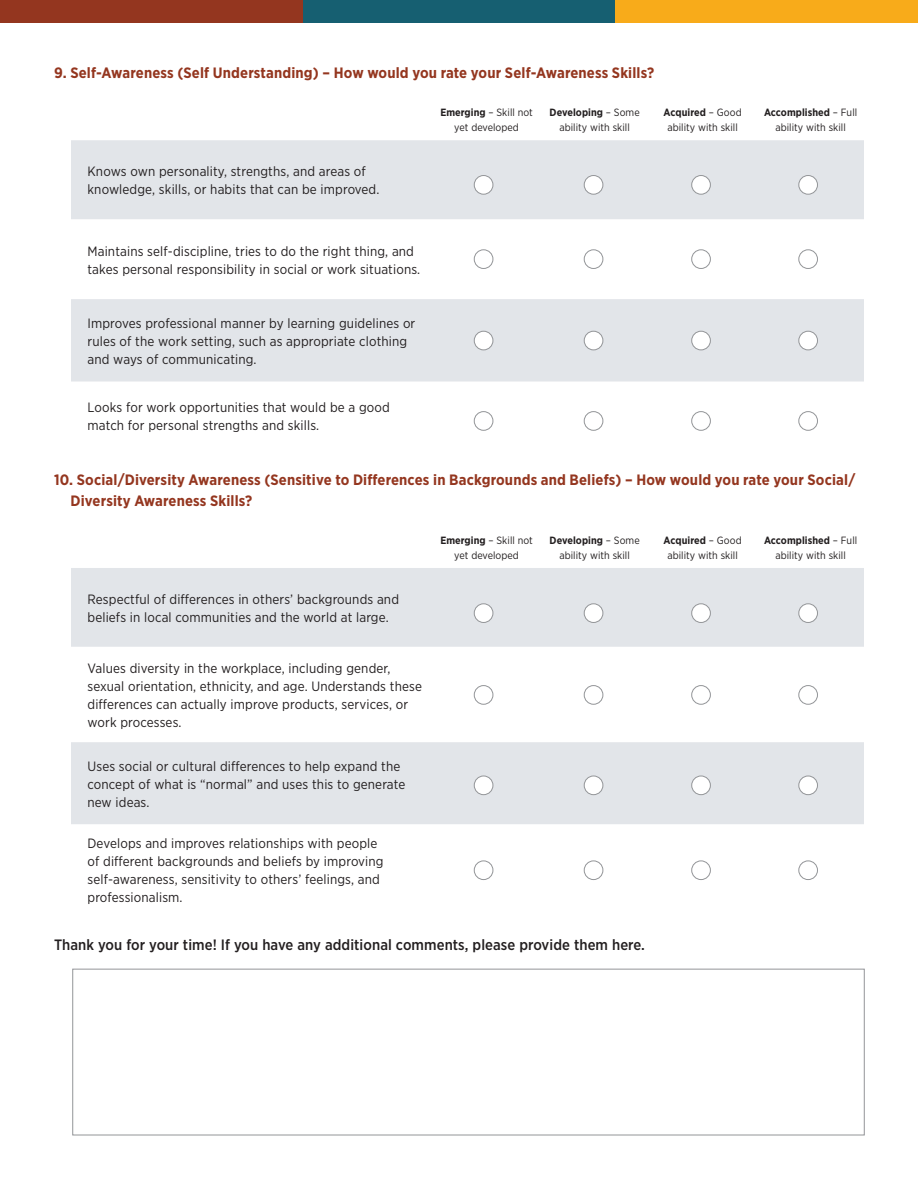
<style>
.page{position:relative;width:918px;height:1188px;background:#fff}
.page>*{position:absolute;margin:0;border:0;box-sizing:border-box;transform-origin:0 0}
.Questions{font:700 15px/21px "Gotham Narrow";letter-spacing:.01em;color:#94361f}
.sub_headers{font:500 15px "Gotham Narrow";letter-spacing:.005em;color:#231f20}
.Skills_assessment_bo{font:13.5px/18px "Gotham Narrow";letter-spacing:.01em;color:#231f20}
.body{font:10.5px/15px "Gotham Narrow";letter-spacing:.005em;color:#231f20;text-align:center}
.s1{font-weight:700}
</style>
<div class="page">
<div style="left:303px;top:0;width:312px;height:23px;background:#165f71"></div>
<div style="left:0;top:0;width:303px;height:23px;background:#94361f"></div>
<div style="left:615px;top:0;width:303px;height:23px;background:#f8ab1a"></div>
<svg style="left:71px;top:140px;width:793px;height:242px;fill:#e2e5e9"></svg>
<svg style="left:71px;top:568px;width:793px;height:256px;fill:#e2e5e9"></svg>
<div style="left:474px;top:176px;width:19px;height:18px;background:#fff;border-radius:50%"></div>
<div style="left:474px;top:175px;width:19px;height:20px;border:1px solid #939598;border-radius:50%"></div>
<div style="left:474px;top:604px;width:19px;height:18px;background:#fff;border-radius:50%"></div>
<div style="left:474px;top:603px;width:19px;height:20px;border:1px solid #939598;border-radius:50%"></div>
<div style="left:584px;top:176px;width:19px;height:18px;background:#fff;border-radius:50%"></div>
<div style="left:584px;top:175px;width:19px;height:20px;border:1px solid #939598;border-radius:50%"></div>
<div style="left:584px;top:604px;width:19px;height:18px;background:#fff;border-radius:50%"></div>
<div style="left:584px;top:603px;width:19px;height:20px;border:1px solid #939598;border-radius:50%"></div>
<div style="left:692px;top:176px;width:18px;height:18px;background:#fff;border-radius:50%"></div>
<div style="left:691px;top:175px;width:20px;height:20px;border:1px solid #939598;border-radius:50%"></div>
<div style="left:692px;top:604px;width:18px;height:18px;background:#fff;border-radius:50%"></div>
<div style="left:691px;top:603px;width:20px;height:20px;border:1px solid #939598;border-radius:50%"></div>
<div style="left:799px;top:176px;width:19px;height:18px;background:#fff;border-radius:50%"></div>
<div style="left:798px;top:175px;width:20px;height:20px;border:1px solid #939598;border-radius:50%"></div>
<div style="left:799px;top:604px;width:19px;height:18px;background:#fff;border-radius:50%"></div>
<div style="left:798px;top:603px;width:20px;height:20px;border:1px solid #939598;border-radius:50%"></div>
<div style="left:474px;top:250px;width:19px;height:18px;background:#fff;border-radius:50%"></div>
<div style="left:474px;top:249px;width:19px;height:20px;border:1px solid #939598;border-radius:50%"></div>
<div style="left:474px;top:686px;width:19px;height:18px;background:#fff;border-radius:50%"></div>
<div style="left:474px;top:685px;width:19px;height:20px;border:1px solid #939598;border-radius:50%"></div>
<div style="left:584px;top:250px;width:19px;height:18px;background:#fff;border-radius:50%"></div>
<div style="left:584px;top:249px;width:19px;height:20px;border:1px solid #939598;border-radius:50%"></div>
<div style="left:584px;top:686px;width:19px;height:18px;background:#fff;border-radius:50%"></div>
<div style="left:584px;top:685px;width:19px;height:20px;border:1px solid #939598;border-radius:50%"></div>
<div style="left:692px;top:250px;width:18px;height:18px;background:#fff;border-radius:50%"></div>
<div style="left:691px;top:249px;width:20px;height:20px;border:1px solid #939598;border-radius:50%"></div>
<div style="left:692px;top:686px;width:18px;height:18px;background:#fff;border-radius:50%"></div>
<div style="left:691px;top:685px;width:20px;height:20px;border:1px solid #939598;border-radius:50%"></div>
<div style="left:799px;top:250px;width:19px;height:18px;background:#fff;border-radius:50%"></div>
<div style="left:798px;top:249px;width:20px;height:20px;border:1px solid #939598;border-radius:50%"></div>
<div style="left:799px;top:686px;width:19px;height:18px;background:#fff;border-radius:50%"></div>
<div style="left:798px;top:685px;width:20px;height:20px;border:1px solid #939598;border-radius:50%"></div>
<div style="left:474px;top:331px;width:19px;height:19px;background:#fff;border-radius:50%"></div>
<div style="left:474px;top:331px;width:19px;height:19px;border:1px solid #939598;border-radius:50%"></div>
<div style="left:474px;top:776px;width:19px;height:19px;background:#fff;border-radius:50%"></div>
<div style="left:474px;top:776px;width:19px;height:19px;border:1px solid #939598;border-radius:50%"></div>
<div style="left:584px;top:331px;width:19px;height:19px;background:#fff;border-radius:50%"></div>
<div style="left:584px;top:331px;width:19px;height:19px;border:1px solid #939598;border-radius:50%"></div>
<div style="left:584px;top:776px;width:19px;height:19px;background:#fff;border-radius:50%"></div>
<div style="left:584px;top:776px;width:19px;height:19px;border:1px solid #939598;border-radius:50%"></div>
<div style="left:692px;top:331px;width:18px;height:19px;background:#fff;border-radius:50%"></div>
<div style="left:691px;top:331px;width:20px;height:19px;border:1px solid #939598;border-radius:50%"></div>
<div style="left:692px;top:776px;width:18px;height:19px;background:#fff;border-radius:50%"></div>
<div style="left:691px;top:776px;width:20px;height:19px;border:1px solid #939598;border-radius:50%"></div>
<div style="left:799px;top:331px;width:19px;height:19px;background:#fff;border-radius:50%"></div>
<div style="left:798px;top:331px;width:20px;height:19px;border:1px solid #939598;border-radius:50%"></div>
<div style="left:799px;top:776px;width:19px;height:19px;background:#fff;border-radius:50%"></div>
<div style="left:798px;top:776px;width:20px;height:19px;border:1px solid #939598;border-radius:50%"></div>
<div style="left:474px;top:411px;width:19px;height:20px;border:1px solid #939598;border-radius:50%"></div>
<div style="left:474px;top:861px;width:19px;height:19px;border:1px solid #939598;border-radius:50%"></div>
<div style="left:584px;top:411px;width:19px;height:20px;border:1px solid #939598;border-radius:50%"></div>
<div style="left:584px;top:861px;width:19px;height:19px;border:1px solid #939598;border-radius:50%"></div>
<div style="left:691px;top:411px;width:20px;height:20px;border:1px solid #939598;border-radius:50%"></div>
<div style="left:691px;top:861px;width:20px;height:19px;border:1px solid #939598;border-radius:50%"></div>
<div style="left:798px;top:411px;width:20px;height:20px;border:1px solid #939598;border-radius:50%"></div>
<div style="left:798px;top:861px;width:20px;height:19px;border:1px solid #939598;border-radius:50%"></div>
<div style="left:72px;top:969px;width:793px;height:166px;background:#fff;border:1px solid #939598"></div>
<p class="Questions" style="left:54px;top:62px;width:602px">9. Self-Awareness (Self Understanding) – How would you rate your Self-Awareness Skills?</p>
<p class="body" style="left:440px;top:104px;width:94px"><span class="s1">Emerging</span> – Skill not yet developed</p>
<p class="body" style="left:550px;top:104px;width:92px"><span class="s1">Developing</span> – Some ability with skill</p>
<p class="body" style="left:664px;top:104px;width:80px"><span class="s1">Acquired</span> – Good ability with skill</p>
<p class="Skills_assessment_bo" style="left:88px;top:162px;width:293px">Knows own personality, strengths, and areas of knowledge, skills, or habits that can be improved.</p>
<p class="Skills_assessment_bo" style="left:88px;top:242px;width:334px">Maintains self-discipline, tries to do the right thing, and takes personal responsibility in social or work situations.</p>
<p class="Skills_assessment_bo" style="left:88px;top:314px;width:329px">Improves professional manner by learning guidelines or rules of the work setting, such as appropriate clothing and ways of communicating.</p>
<p class="Skills_assessment_bo" style="left:88px;top:398px;width:304px">Looks for work opportunities that would be a good match for personal strengths and skills.</p>
<p class="body" style="left:764px;top:104px;width:95px"><span class="s1">Accomplished</span> – Full ability with skill</p>
<p class="Questions" style="left:70px;top:469px;width:786px;text-indent:-16px">10. Social/Diversity Awareness (Sensitive to Differences in Backgrounds and Beliefs) – How would you rate your Social/<br>Diversity Awareness Skills?</p>
<p class="body" style="left:440px;top:532px;width:94px"><span class="s1">Emerging</span> – Skill not yet developed</p>
<p class="body" style="left:550px;top:532px;width:92px"><span class="s1">Developing</span> – Some ability with skill</p>
<p class="Skills_assessment_bo" style="left:88px;top:590px;width:313px">Respectful of differences in others’ backgrounds and beliefs in local communities and the world at large.</p>
<p class="Skills_assessment_bo" style="left:88px;top:659px;width:336px">Values diversity in the workplace, including gender, sexual orientation, ethnicity, and age. Understands these differences can actually improve products, services, or work processes.</p>
<p class="Skills_assessment_bo" style="left:88px;top:757px;width:319px">Uses social or cultural differences to help expand the concept of what is “normal” and uses this to generate new ideas.</p>
<p class="Skills_assessment_bo" style="left:88px;top:834px;width:298px">Develops and improves relationships with people of different backgrounds and beliefs by improving self-awareness, sensitivity to others’ feelings, and professionalism.</p>
<p class="sub_headers" style="left:54px;top:935px;width:593px">Thank you for your time! If you have any additional comments, please provide them here.</p>
<p class="body" style="left:664px;top:532px;width:80px"><span class="s1">Acquired</span> – Good ability with skill</p>
<p class="body" style="left:764px;top:532px;width:95px"><span class="s1">Accomplished</span> – Full ability with skill</p>
</div>
